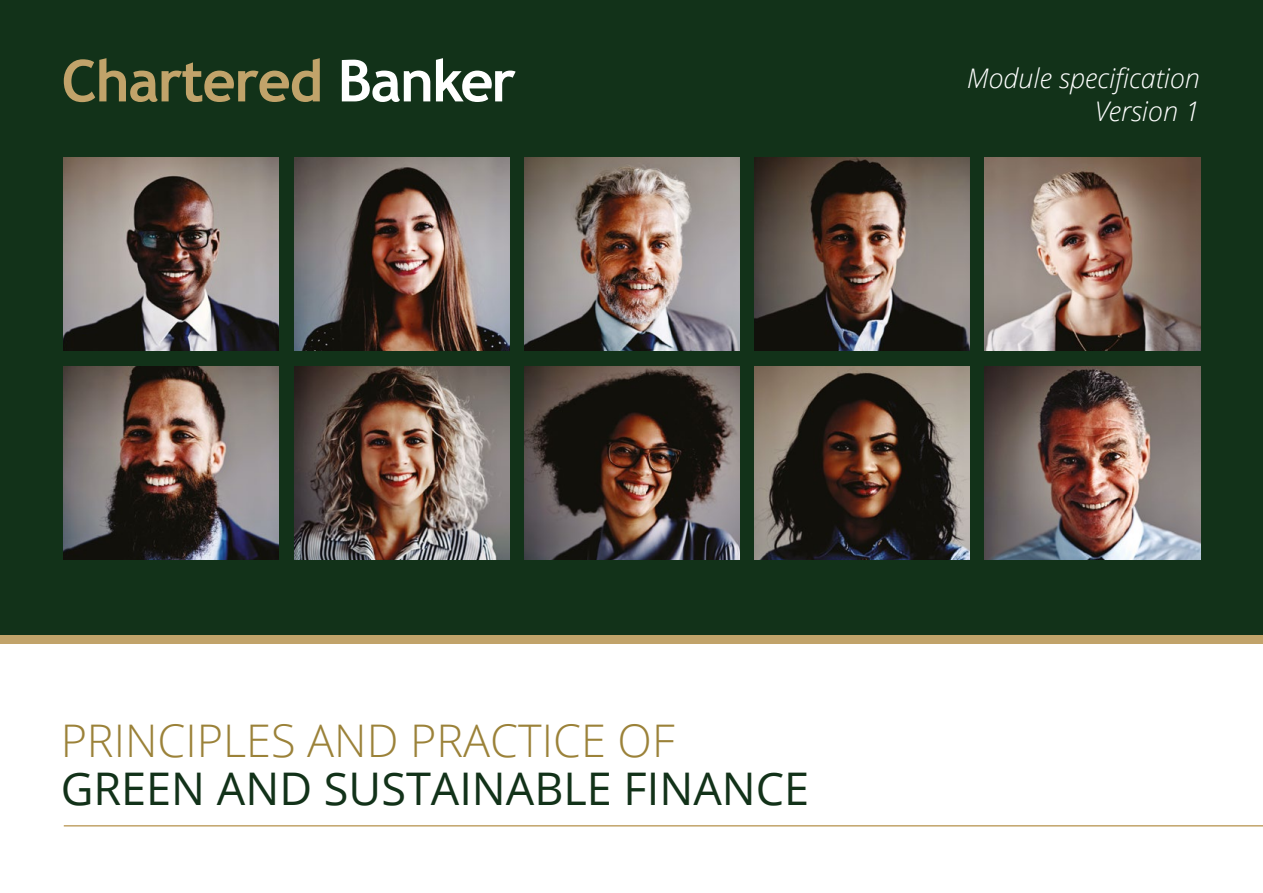
<style>
.page{position:relative;width:1263px;height:893px;background:#fff}
.page>*{position:absolute;margin:0;border:0;box-sizing:border-box;transform-origin:0 0}
.t1{font:45px "Open Sans";color:#123219}
.t2{font:300 45px "Open Sans";color:#9b8239}
.t3{font:italic 300 27px/32.5px "Open Sans";color:#fff;text-align:right}
</style>
<div class="page">
<div style="left:0;top:0;width:1263px;height:639px;background:#123219"></div>
<img style="left:64px;top:157px;width:215px;height:194px">
<img style="left:64px;top:366px;width:215px;height:194px">
<img style="left:294px;top:157px;width:215px;height:194px">
<img style="left:755px;top:366px;width:215px;height:194px">
<img style="left:524px;top:157px;width:215px;height:194px">
<img style="left:524px;top:366px;width:215px;height:194px">
<img style="left:985px;top:157px;width:215px;height:194px">
<img style="left:294px;top:366px;width:215px;height:194px">
<img style="left:985px;top:366px;width:215px;height:194px">
<img style="left:755px;top:157px;width:215px;height:194px">
<svg style="left:64px;top:58px;width:256px;height:44px"></svg>
<svg style="left:342px;top:60px;width:88px;height:42px"></svg>
<svg style="left:436px;top:58px;width:80px;height:44px"></svg>
<hr style="left:64px;top:825px;width:1199px;height:1px;background:#c1a36a">
<div style="left:0;top:635px;width:1263px;height:8px;background:#c1a36a"></div>
<p class="t3" style="left:967px;top:61px;width:235px">Module specification<br>Version 1</p>
<h1 class="t2" style="left:61px;top:710px;width:615px">PRINCIPLES AND PRACTICE OF</h1>
<h1 class="t1" style="left:61px;top:758px;width:750px">GREEN AND SUSTAINABLE FINANCE</h1>
</div>
